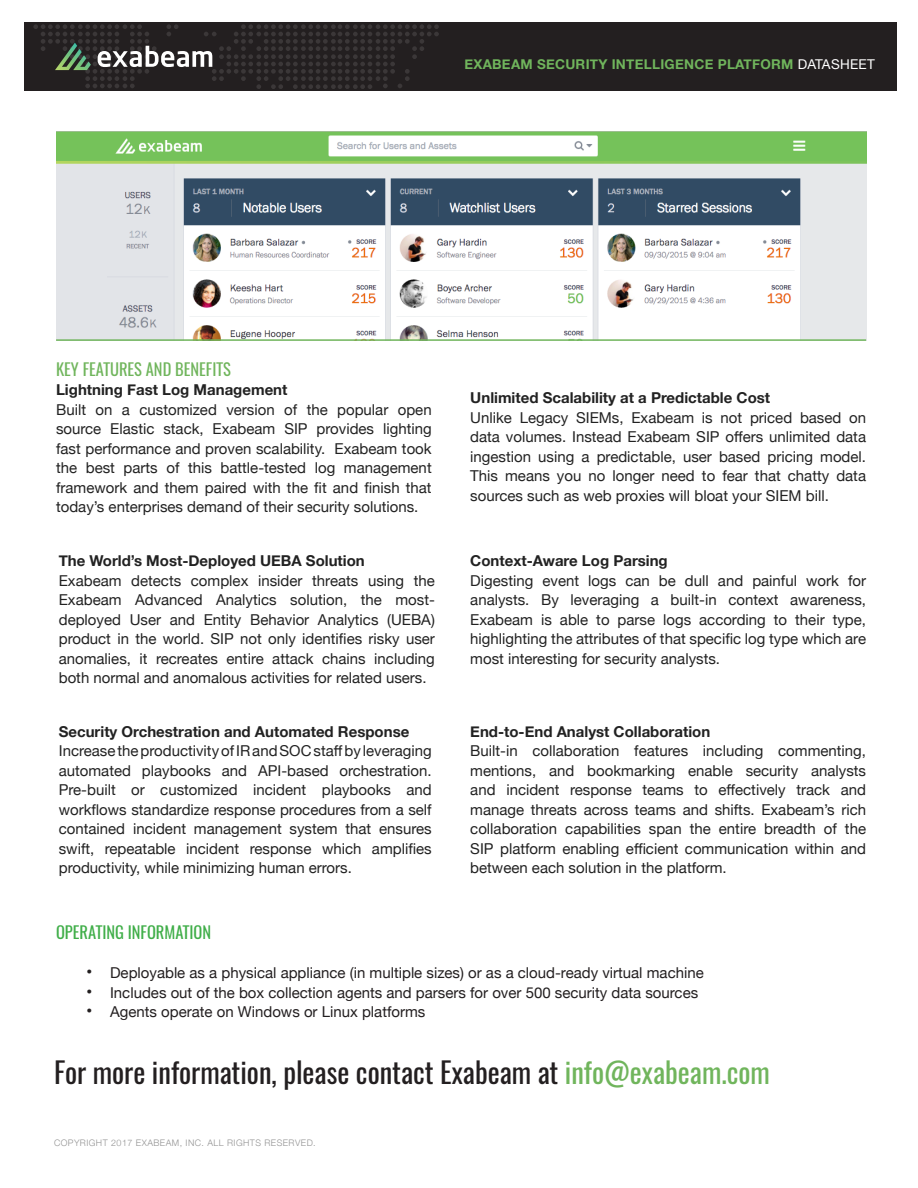
<style>
.page{position:relative;width:918px;height:1188px;background:#fff}
.page>*{position:absolute;margin:0;border:0;box-sizing:border-box;transform-origin:0 0}
.t1{font:28.5px "Oswald";color:#231f20}
.Paragraph_head{font:16.5px "Oswald";color:#70b55c}
.t2{font:16.5px "Oswald";color:#40ae49}
.Paragraph_head-2{font:15px/19.5px "Helvetica Neue";color:#222;text-align:justify}
.Paragraph_head-3{font:700 15px "Helvetica Neue";color:#222}
.t3{font:15px "Helvetica Neue";color:#231f20}
.t4{font:700 13.5px "Helvetica Neue";letter-spacing:.02em;color:#70b55c}
.t5{font:300 9px "Helvetica Neue";letter-spacing:.05em;color:#949494}
.s1{font-weight:400;color:#fff}
.s2{font-size:18px}
.s3{color:#70b55c}
</style>
<div class="page">
<div style="left:24px;top:22px;width:873px;height:69px;background:#231f20"></div>
<svg style="left:33px;top:24px;width:406px;height:65px"></svg>
<img style="left:56px;top:132px;width:810px;height:207px">
<hr style="left:56px;top:339px;width:810px;height:2px;background:#70b55c">
<p class="t4" style="left:464px;top:54px;width:412px">EXABEAM SECURITY INTELLIGENCE PLATFORM <span class="s1">DATASHEET</span></p>
<p class="Paragraph_head" style="left:56px;top:357px;width:176px">KEY FEATURES AND BENEFITS</p>
<p class="Paragraph_head-3" style="left:56px;top:378px;width:233px">Lightning Fast Log Management</p>
<p class="Paragraph_head-2" style="left:56px;top:400px;width:377px">Built on a customized version of the popular open source Elastic stack, Exabeam SIP provides lighting fast performance and proven scalability. Exabeam took the best parts of this battle-tested log management framework and them paired with the fit and finish that today’s enterprises demand of their security solutions.</p>
<p class="Paragraph_head-3" style="left:59px;top:549px;width:308px">The World’s Most-Deployed UEBA Solution</p>
<p class="Paragraph_head-2" style="left:59px;top:571px;width:378px">Exabeam detects complex insider threats using the Exabeam Advanced Analytics solution, the most&shy;deployed User and Entity Behavior Analytics (UEBA) product in the world. SIP not only identifies risky user anomalies, it recreates entire attack chains including both normal and anomalous activities for related users.</p>
<p class="Paragraph_head-3" style="left:59px;top:720px;width:352px">Security Orchestration and Automated Response</p>
<p class="Paragraph_head-2" style="left:59px;top:742px;width:374px">Increase the productivity of IR and SOC staff by leveraging automated playbooks and API-based orchestration.<br>Pre-built or customized incident playbooks and workflows standardize response procedures from a self contained incident management system that ensures swift, repeatable incident response which amplifies productivity, while minimizing human errors.</p>
<p class="Paragraph_head-3" style="left:470px;top:386px;width:301px">Unlimited Scalability at a Predictable Cost</p>
<p class="Paragraph_head-2" style="left:470px;top:409px;width:397px">Unlike Legacy SIEMs, Exabeam is not priced based on data volumes. Instead Exabeam SIP offers unlimited data ingestion using a predictable, user based pricing model.<br>This means you no longer need to fear that chatty data sources such as web proxies will bloat your SIEM bill.</p>
<p class="Paragraph_head-3" style="left:470px;top:549px;width:199px">Context-Aware Log Parsing</p>
<p class="Paragraph_head-2" style="left:470px;top:571px;width:397px">Digesting event logs can be dull and painful work for analysts. By leveraging a built-in context awareness, Exabeam is able to parse logs according to their type, highlighting the attributes of that specific log type which are most interesting for security analysts.</p>
<p class="Paragraph_head-3" style="left:470px;top:720px;width:241px">End-to-End Analyst Collaboration</p>
<p class="Paragraph_head-2" style="left:470px;top:742px;width:397px">Built-in collaboration features including commenting, mentions, and bookmarking enable security analysts and incident response teams to effectively track and manage threats across teams and shifts. Exabeam’s rich collaboration capabilities span the entire breadth of the SIP platform enabling efficient communication within and between each solution in the platform.</p>
<p class="t2" style="left:56px;top:921px;width:157px">OPERATING INFORMATION</p>
<p class="t3" style="left:86px;top:962px;width:619px"><span class="s2">•</span> Deployable as a physical appliance (in multiple sizes) or as a cloud-ready virtual machine</p>
<p class="t3" style="left:86px;top:982px;width:614px"><span class="s2">•</span> Includes out of the box collection agents and parsers for over 500 security data sources</p>
<p class="t3" style="left:86px;top:1001px;width:341px"><span class="s2">•</span> Agents operate on Windows or Linux platforms</p>
<p class="t1" style="left:54px;top:1052px;width:717px">For more information, please contact Exabeam at <span class="s3">info@exabeam.com</span></p>
<p class="t5" style="left:54px;top:1135px;width:263px">COPYRIGHT 2017 EXABEAM, INC. ALL RIGHTS RESERVED.</p>
</div>
